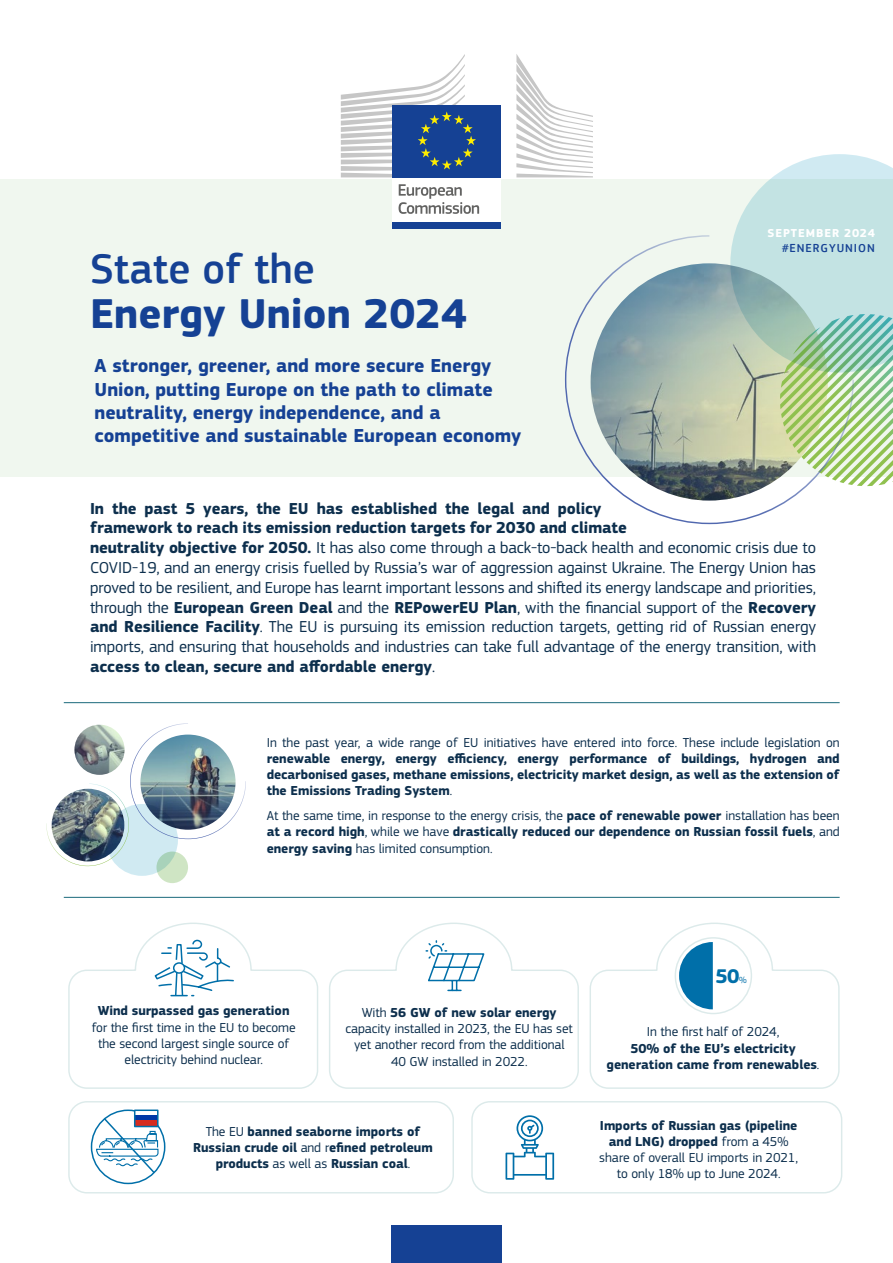
<style>
.page{position:relative;width:893px;height:1263px;background:#fff}
.page>*{position:absolute;margin:0;border:0;box-sizing:border-box;transform-origin:0 0}
.t1{font:700 43.2px/45px "EC Square Sans Pro";color:#154194}
.Body{font:700 20.55px "EC Square Sans Pro";color:#006fa9}
.t2{font:700 19.5px/23.4px "EC Square Sans Pro";color:#154194}
.Body-2{font:16.5px/19.8px "EC Square Sans Pro";letter-spacing:-.005em;color:#0d2f4d}
.Body-3{font:13.5px/16.2px "EC Square Sans Pro";letter-spacing:-.005em;color:#0d2f4d;text-align:center}
.Body-4{font:700 13.5px/16.2px "EC Square Sans Pro";letter-spacing:-.005em;color:#0d2f4d;text-align:center}
.Body-5{font:700 12px "EC Square Sans Pro";letter-spacing:.08em;color:#fff}
.Body-6{font:500 12px "EC Square Sans Pro";letter-spacing:.08em;color:#154194}
.s1{font-weight:500}
.s2{font-weight:700}
.s3{font-weight:400}
.s4{font-weight:400;font-size:9.3px}
</style>
<div class="page">
<div style="left:0;top:177px;width:893px;height:300px;background:#f0f7ef"></div>
<div style="left:0;top:0;width:893px;height:179px;background:#fff"></div>
<div style="left:392px;top:175px;width:109px;height:49px;background:#fff"></div>
<div style="left:392px;top:105px;width:109px;height:72px;background:#154194"></div>
<svg style="left:341px;top:54px;width:135px;height:123px"></svg>
<div style="left:392px;top:222px;width:109px;height:6px;background:#154194"></div>
<svg style="left:516px;top:54px;width:77px;height:123px"></svg>
<svg style="left:399px;top:184px;width:80px;height:30px"></svg>
<div style="left:391px;top:1225px;width:111px;height:38px;background:#154194"></div>
<svg style="left:565px;top:235px;width:242px;height:289px"></svg>
<svg style="left:730px;top:154px;width:163px;height:332px;background:#bcd7c3"></svg>
<hr style="left:64px;top:702px;width:776px;height:1px;background:#347a8a">
<hr style="left:64px;top:897px;width:776px;height:1px;background:#347a8a">
<div style="left:106px;top:804px;width:72px;height:72px;background:#d0eaf2;border-radius:50%"></div>
<svg style="left:156px;top:851px;width:32px;height:32px"></svg>
<img style="left:46px;top:723px;width:200px;height:143px">
<div style="left:68px;top:1101px;width:386px;height:92px;border:2px solid #006b6b;border-radius:18px"></div>
<div style="left:471px;top:1101px;width:371px;height:92px;border:2px solid #006b6b;border-radius:18px"></div>
<svg style="left:68px;top:922px;width:250px;height:167px"></svg>
<svg style="left:589px;top:922px;width:251px;height:167px"></svg>
<div style="left:91px;top:1109px;width:74px;height:75px;border:2px solid #006fa9;border-radius:50%"></div>
<svg style="left:96px;top:1117px;width:63px;height:57px"></svg>
<div style="left:135px;top:1110px;width:22px;height:6px;background:#fff"></div>
<div style="left:135px;top:1116px;width:22px;height:5px;background:#0038a6"></div>
<div style="left:135px;top:1121px;width:22px;height:5px;background:#d62b1f"></div>
<div style="left:134px;top:1109px;width:25px;height:18px;border:2px solid #006fa9"></div>
<svg style="left:329px;top:922px;width:250px;height:167px"></svg>
<svg style="left:505px;top:1115px;width:49px;height:65px"></svg>
<p class="t1" style="left:90px;top:247px;width:378px"><span class="s1">State of the<br></span>Energy Union 2024</p>
<p class="t2" style="left:95px;top:355px;width:428px">A stronger, greener, and more secure Energy Union, putting Europe on the path to climate neutrality, energy independence, and a competitive and sustainable European economy</p>
<p class="Body-5" style="left:767px;top:225px;width:109px">SEPTEMBER 2024</p>
<p class="Body-6" style="left:782px;top:241px;width:95px">#ENERGYUNION</p>
<p class="Body-2" style="left:90px;top:498px;width:728px"><span class="s2">In the past 5 years, the EU has established the legal and policy<br>framework to reach its emission reduction targets for 2030 and climate<br>neutrality objective for 2050.</span> It has also come through a back-to-back health and economic crisis due to COVID-19, and an energy crisis fuelled by Russia’s war of aggression against Ukraine. The Energy Union has proved to be resilient, and Europe has learnt important lessons and shifted its energy landscape and priorities, through the <span class="s2">European Green Deal</span> and the <span class="s2">REPowerEU Plan</span>, with the financial support of the <span class="s2">Recovery and Resilience Facility</span>. The EU is pursuing its emission reduction targets, getting rid of Russian energy imports, and ensuring that households and industries can take full advantage of the energy transition, with <span class="s2">access to clean, secure and affordable energy</span>.</p>
<p class="Body-4" style="left:267px;top:735px;width:574px;text-align:justify"><span class="s3">In the past year, a wide range of EU initiatives have entered into force. These include legislation on </span>renewable energy, energy efficiency, energy performance of buildings, hydrogen and decarbonised gases, methane emissions, electricity market design, as well as the extension of the Emissions Trading System<span class="s3">.</span></p>
<p class="Body-3" style="left:267px;top:808px;width:574px;text-align:justify">At the same time, in response to the energy crisis, the <span class="s2">pace of renewable power</span> installation has been <span class="s2">at a record high</span>, while we have <span class="s2">drastically reduced our dependence on Russian fossil fuels</span>, and <span class="s2">energy saving</span> has limited consumption.</p>
<p class="Body-3" style="left:92px;top:1003px;width:205px"><span class="s2">Wind surpassed gas generation </span>for the first time in the EU to become the second largest single source of electricity behind nuclear.</p>
<p class="Body-3" style="left:346px;top:1004px;width:229px">With <span class="s2">56 GW of new solar energy </span>capacity installed in 2023, the EU has set yet another record from the additional 40 GW installed in 2022.</p>
<p class="Body-4" style="left:193px;top:1123px;width:241px"><span class="s3">The EU</span> banned seaborne imports of<br>Russian crude oil <span class="s3">and r</span>efined petroleum products <span class="s3">as well as</span> Russian coal<span class="s3">.</span></p>
<p class="Body" style="left:716px;top:964px;width:33px">50<span class="s4">%</span></p>
<p class="Body-4" style="left:607px;top:1024px;width:214px"><span class="s3">In the first half of 2024,<br></span>50% of the EU’s electricity generation came from renewables<span class="s3">.</span></p>
<p class="Body-3" style="left:599px;top:1117px;width:200px"><span class="s2">Imports of Russian gas (pipeline and LNG) dropped</span> from a 45% share of overall EU imports in 2021, to only 18% up to June 2024.</p>
</div>
